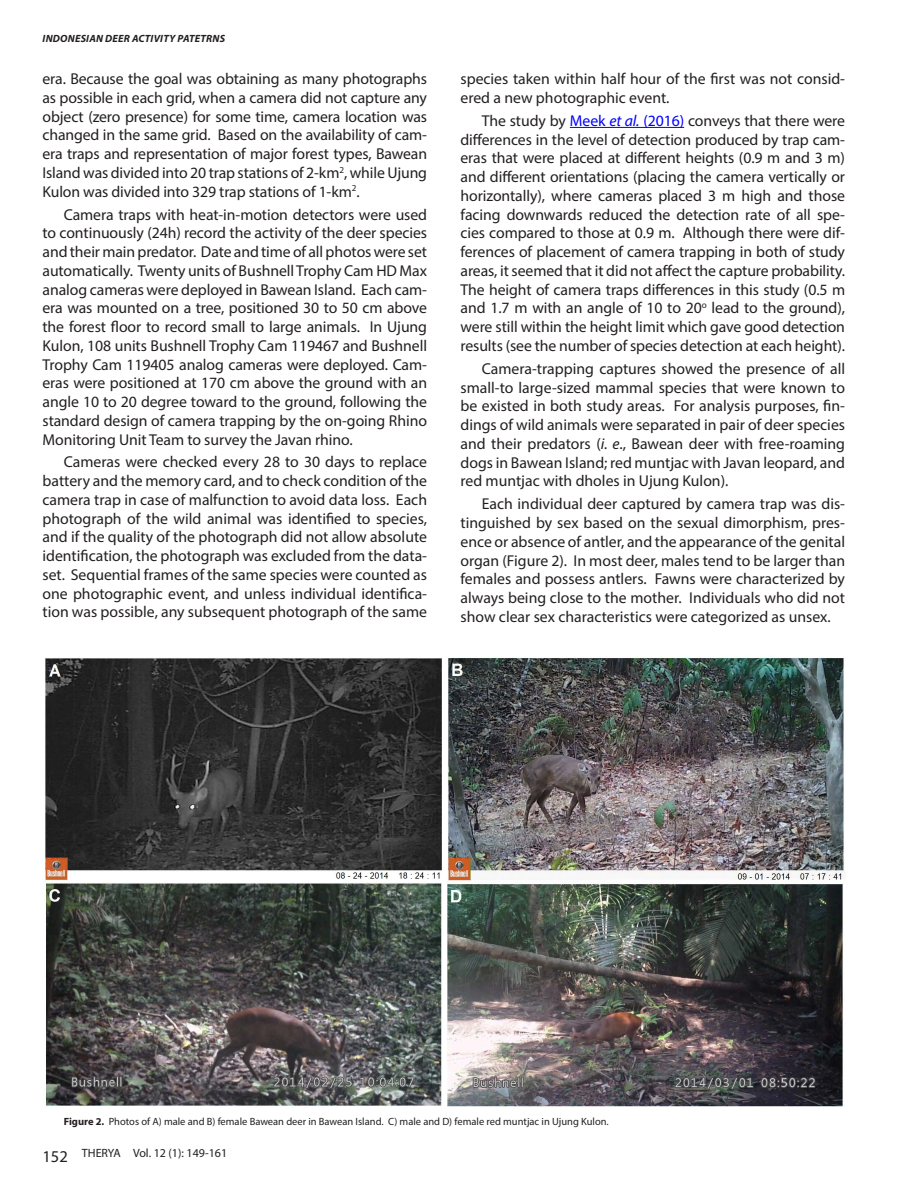
<style>
.page{position:relative;width:918px;height:1188px;background:#fff}
.page>*{position:absolute;margin:0;border:0;box-sizing:border-box;transform-origin:0 0}
.t1{font:15.75px/18.8px "Myriad Pro";color:#231f20;text-align:justify}
.t2{font:12px "Myriad Pro";color:#231f20}
.t3{font:10.5px "Myriad Pro";color:#231f20}
.t4{font:italic 700 10.5px "Myriad Pro";letter-spacing:.02em;color:#231f20}
.s1{color:#00f}
.s2{font-style:italic;color:#00f}
.s3{font-style:italic}
.s4{font-weight:700}
.s5{font-size:16.5px}
</style>
<div class="page">
<hr style="left:570px;top:127px;width:114px;height:1px;background:#00f">
<img style="left:45px;top:657px;width:799px;height:451px">
<p class="t4" style="left:43px;top:31px;width:184px">INDONESIAN DEER ACTIVITY PATETRNS</p>
<p class="t1" style="left:43px;top:69px;width:386px">era. Because the goal was obtaining as many photographs as possible in each grid, when a camera did not capture any object (zero presence) for some time, camera location was changed in the same grid. Based on the availability of cam&shy;era traps and representation of major forest types, Bawean Island was divided into 20 trap stations of 2-km<sup>2</sup>, while Ujung Kulon was divided into 329 trap stations of 1-km<sup>2</sup>.</p>
<p class="t1" style="left:43px;top:205px;width:386px;text-indent:21px">Camera traps with heat-in-motion detectors were used to continuously (24h) record the activity of the deer species and their main predator. Date and time of all photos were set automatically. Twenty units of Bushnell Trophy Cam HD Max analog cameras were deployed in Bawean Island. Each cam&shy;era was mounted on a tree, positioned 30 to 50 cm above the forest floor to record small to large animals. In Ujung Kulon, 108 units Bushnell Trophy Cam 119467 and Bushnell Trophy Cam 119405 analog cameras were deployed. Cam&shy;eras were positioned at 170 cm above the ground with an angle 10 to 20 degree toward to the ground, following the standard design of camera trapping by the on-going Rhino Monitoring Unit Team to survey the Javan rhino.</p>
<p class="t1" style="left:43px;top:453px;width:386px;text-indent:21px">Cameras were checked every 28 to 30 days to replace battery and the memory card, and to check condition of the camera trap in case of malfunction to avoid data loss. Each photograph of the wild animal was identified to species, and if the quality of the photograph did not allow absolute identification, the photograph was excluded from the data&shy;set. Sequential frames of the same species were counted as one photographic event, and unless individual identifica&shy;tion was possible, any subsequent photograph of the same</p>
<p class="t1" style="left:460px;top:69px;width:386px">species taken within half hour of the first was not consid&shy;ered a new photographic event.</p>
<p class="t1" style="left:460px;top:111px;width:386px;text-indent:21px">The study by <span class="s1">Meek</span> <span class="s2">et al.</span> <span class="s1">(2016)</span> conveys that there were differences in the level of detection produced by trap cam&shy;eras that were placed at different heights (0.9 m and 3 m) and different orientations (placing the camera vertically or horizontally), where cameras placed 3 m high and those facing downwards reduced the detection rate of all spe&shy;cies compared to those at 0.9 m. Although there were dif&shy;ferences of placement of camera trapping in both of study areas, it seemed that it did not affect the capture probability.<br>The height of camera traps differences in this study (0.5 m and 1.7 m with an angle of 10 to 20<sup>o</sup> lead to the ground), were still within the height limit which gave good detection results (see the number of species detection at each height).</p>
<p class="t1" style="left:461px;top:359px;width:386px;text-indent:21px">Camera-trapping captures showed the presence of all small-to large-sized mammal species that were known to be existed in both study areas. For analysis purposes, fin&shy;dings of wild animals were separated in pair of deer species and their predators (<span class="s3">i. e</span>., Bawean deer with free-roaming dogs in Bawean Island; red muntjac with Javan leopard, and red muntjac with dholes in Ujung Kulon).</p>
<p class="t1" style="left:461px;top:494px;width:386px;text-indent:21px">Each individual deer captured by camera trap was dis&shy;tinguished by sex based on the sexual dimorphism, pres&shy;ence or absence of antler, and the appearance of the genital organ (Figure 2). In most deer, males tend to be larger than females and possess antlers. Fawns were characterized by always being close to the mother. Individuals who did not show clear sex characteristics were categorized as unsex.</p>
<p class="t3" style="left:64px;top:1115px;width:547px"><span class="s4">Figure 2.</span> Photos of A) male and B) female Bawean deer in Bawean Island. C) male and D) female red muntjac in Ujung Kulon.</p>
<p class="t2" style="left:43px;top:1146px;width:186px"><span class="s5">152</span> THERYA Vol. 12 (1): 149-161</p>
</div>
